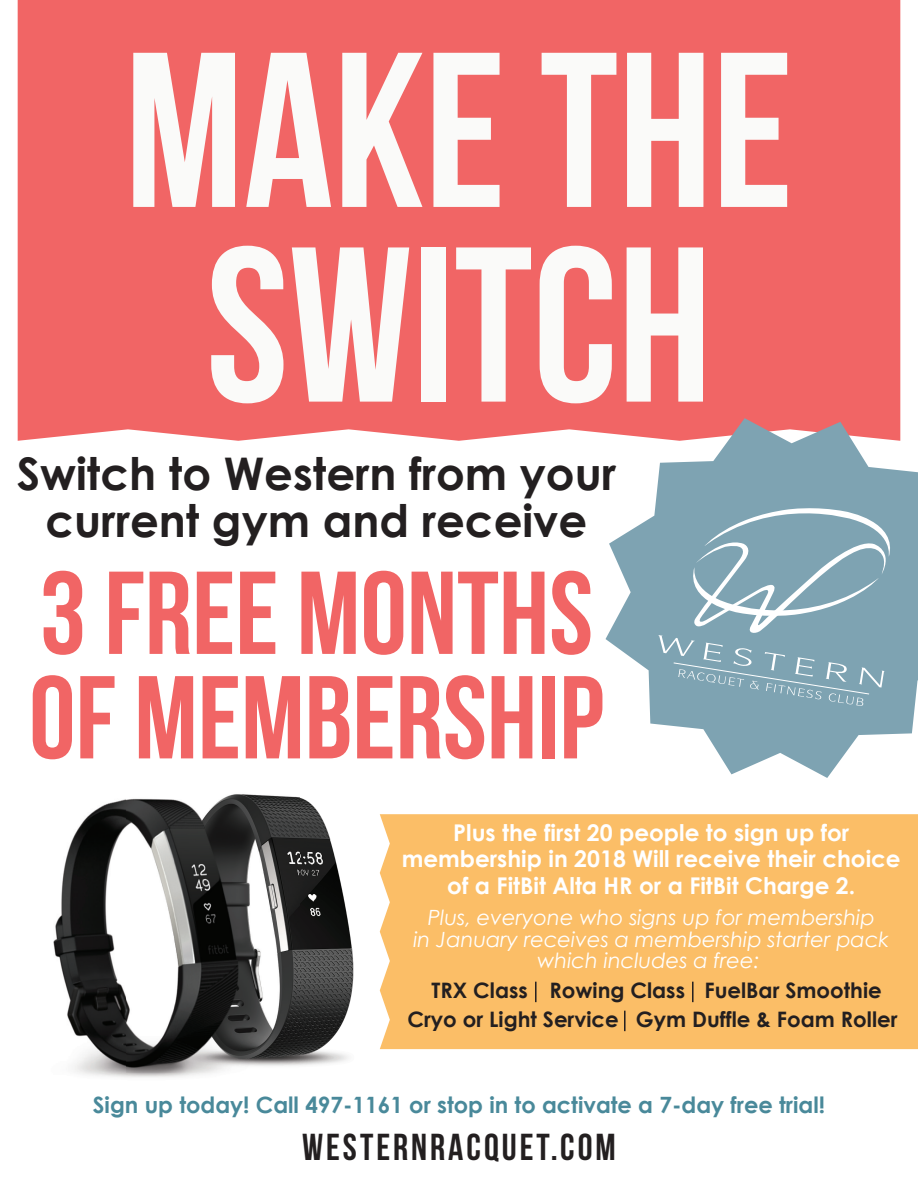
<style>
.page{position:relative;width:918px;height:1188px;background:#fff}
.page>*{position:absolute;margin:0;border:0;box-sizing:border-box;transform-origin:0 0}
.t1{font:700 220.2px/194.7px "Bebas Neue";color:#fafaf9;text-align:center}
.t2{font:700 117.6px/104.6px "Bebas Neue";color:#f16565}
.t3{font:700 45px/47.7px "Century Gothic";color:#231f20;text-align:center}
.t4{font:700 37.5px "Bebas Neue";letter-spacing:.08em;color:#231f20}
.t5{font:700 23.1px/26.4px "Century Gothic";color:#fff;text-align:center}
.t6{font:700 22.5px "Century Gothic";color:#49899a}
.t7{font:700 21.3px/28.8px "Century Gothic";color:#231f20}
.t8{font:italic 21px/21.5px "Century Gothic";color:#fff;text-align:center}
</style>
<div class="page">
<div style="left:18px;top:0;width:882px;height:441px;background:#f16565"></div>
<svg style="left:606px;top:418px;width:312px;height:360px;fill:#7ea3b2"></svg>
<svg style="left:658px;top:494px;width:241px;height:212px;background:#8aabb9"></svg>
<img style="left:299px;top:797px;width:110px;height:269px">
<img style="left:53px;top:794px;width:246px;height:284px">
<div style="left:380px;top:814px;width:538px;height:235px;background:#fbbe67"></div>
<hr style="left:535px;top:982px;width:2px;height:20px;background:#231f20">
<hr style="left:692px;top:982px;width:2px;height:20px;background:#231f20">
<hr style="left:624px;top:1011px;width:2px;height:20px;background:#231f20">
<h1 class="t1" style="left:125px;top:31px;width:670px">MAKE THE<br>SWITCH</h1>
<h3 class="t3" style="left:17px;top:447px;width:601px">Switch to Western from your current gym and receive</h3>
<h2 class="t2" style="left:29px;top:560px;width:576px">3 FREE MONTHS<br>OF MEMBERSHIP</h2>
<p class="t5" style="left:402px;top:818px;width:500px">Plus the first 20 people to sign up for membership in 2018 Will receive their choice of a FitBit Alta HR or a FitBit Charge 2.</p>
<p class="t8" style="left:413px;top:907px;width:477px">Plus, everyone who signs up for membership<br>in January receives a membership starter pack which includes a free:</p>
<p class="t7" style="left:407px;top:975px;width:492px;text-indent:142px">Rowing Class FuelBar Smoothie<br>Cryo or Light Service Gym Duffle &amp; Foam Roller</p>
<p class="t7" style="left:432px;top:975px;width:98px">TRX Class</p>
<p class="t6" style="left:93px;top:1088px;width:734px">Sign up today! Call 497-1161 or stop in to activate a 7-day free trial!</p>
<h3 class="t4" style="left:302px;top:1126px;width:315px">WESTERNRACQUET.COM</h3>
</div>
